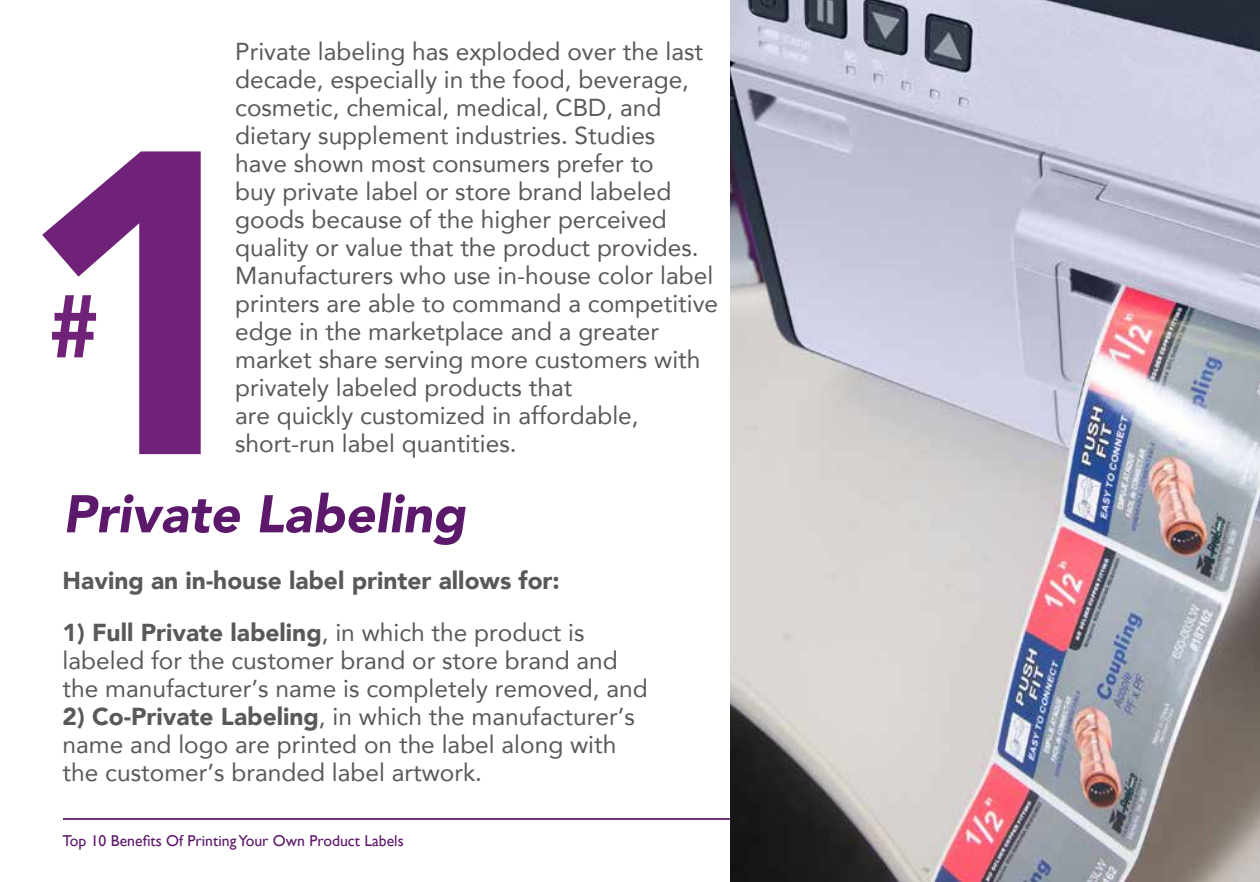
<style>
.page{position:relative;width:1260px;height:882px;background:#fff}
.page>*{position:absolute;margin:0;border:0;box-sizing:border-box;transform-origin:0 0}
.t1{font:900 427.53px "Avenir";color:#6f2277}
.t2{font:900 87.85px "Avenir";color:#6f2277}
.t3{font:italic 900 52.5px "Avenir";color:#5c186a}
.t4{font:24.5px/28px "Avenir";color:#58595b}
.t5{font:900 24.5px "Avenir";color:#58595b}
.t6{font:15.75px "Gill Sans";color:#5c186a}
.s1{font-weight:900}
</style>
<div class="page">
<hr style="left:63px;top:818px;width:1126px;height:2px;background:#5c186a">
<img style="left:731px;top:0;width:529px;height:882px">
<h1 class="t1" style="left:16px;top:-61px;width:255px">1</h1>
<h2 class="t2" style="left:48px;top:252px;width:53px">#</h2>
<p class="t4" style="left:235px;top:37px;width:484px">Private labeling has exploded over the last decade, especially in the food, beverage, cosmetic, chemical, medical, CBD, and dietary supplement industries. Studies<br>have shown most consumers prefer to<br>buy private label or store brand labeled goods because of the higher perceived quality or value that the product provides.<br>Manufacturers who use in-house color label printers are able to command a competitive edge in the marketplace and a greater market share serving more customers with privately labeled products that<br>are quickly customized in affordable, short-run label quantities.</p>
<h3 class="t3" style="left:63px;top:471px;width:404px">Private Labeling</h3>
<p class="t5" style="left:63px;top:560px;width:499px">Having an in-house label printer allows for:</p>
<p class="t4" style="left:63px;top:618px;width:587px"><span class="s1">1) Full Private labeling</span>, in which the product is labeled for the customer brand or store brand and the manufacturer’s name is completely removed, and</p>
<p class="t4" style="left:63px;top:702px;width:574px"><span class="s1">2) Co-Private Labeling</span>, in which the manufacturer’s name and logo are printed on the label along with the customer’s branded label artwork.</p>
<p class="t6" style="left:63px;top:831px;width:343px">Top 10 Benefits Of Printing Your Own Product Labels</p>
</div>
